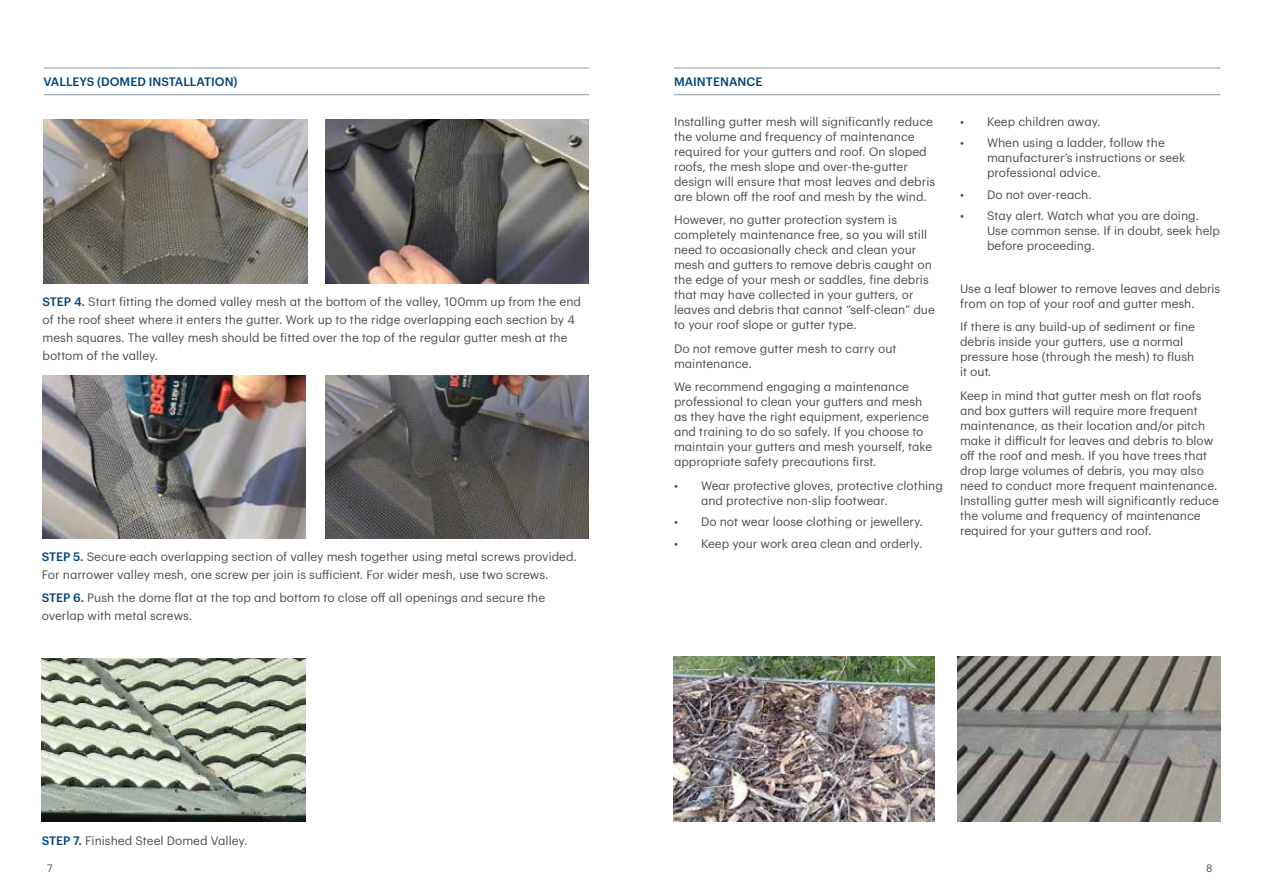
<style>
.page{position:relative;width:1263px;height:893px;background:#fff}
.page>*{position:absolute;margin:0;border:0;box-sizing:border-box;transform-origin:0 0}
.t1{font:12px/15px "Graphik";color:#4d4d4f}
.t2{font:500 12px "Graphik";color:#00437b}
.t3{font:10.5px "Graphik";color:#4d4d4f}
.s1{font-weight:500;color:#00437b}
</style>
<div class="page">
<hr style="left:44px;top:67px;width:545px;height:2px;background:#9aa5ae">
<hr style="left:44px;top:94px;width:545px;height:1px;background:#9aa5ae">
<img style="left:42px;top:375px;width:263px;height:164px">
<img style="left:42px;top:658px;width:263px;height:164px">
<img style="left:325px;top:375px;width:264px;height:164px">
<img style="left:43px;top:120px;width:264px;height:164px">
<img style="left:325px;top:120px;width:264px;height:164px">
<hr style="left:674px;top:67px;width:546px;height:2px;background:#9aa5ae">
<hr style="left:674px;top:94px;width:546px;height:1px;background:#9aa5ae">
<img style="left:674px;top:656px;width:260px;height:166px">
<img style="left:958px;top:656px;width:262px;height:166px">
<p class="t2" style="left:44px;top:73px;width:196px">VALLEYS (DOMED INSTALLATION)</p>
<p class="t1" style="left:43px;top:292px;width:540px;line-height:18px"><span class="s1">STEP 4.</span> Start fitting the domed valley mesh at the bottom of the valley, 100mm up from the end of the roof sheet where it enters the gutter. Work up to the ridge overlapping each section by 4 mesh squares. The valley mesh should be fitted over the top of the regular gutter mesh at the bottom of the valley.</p>
<p class="t1" style="left:42px;top:547px;width:537px;line-height:18px"><span class="s1">STEP 5.</span> Secure each overlapping section of valley mesh together using metal screws provided.<br>For narrower valley mesh, one screw per join is sufficient. For wider mesh, use two screws.</p>
<p class="t1" style="left:42px;top:587px;width:505px;line-height:18px"><span class="s1">STEP 6.</span> Push the dome flat at the top and bottom to close off all openings and secure the overlap with metal screws.</p>
<p class="t1" style="left:42px;top:832px;width:207px"><span class="s1">STEP 7.</span> Finished Steel Domed Valley.</p>
<p class="t2" style="left:674px;top:73px;width:90px">MAINTENANCE</p>
<p class="t1" style="left:674px;top:113px;width:263px">Installing gutter mesh will significantly reduce the volume and frequency of maintenance required for your gutters and roof. On sloped roofs, the mesh slope and over-the-gutter design will ensure that most leaves and debris are blown off the roof and mesh by the wind.</p>
<p class="t1" style="left:674px;top:211px;width:262px">However, no gutter protection system is completely maintenance free, so you will still need to occasionally check and clean your mesh and gutters to remove debris caught on the edge of your mesh or saddles, fine debris that may have collected in your gutters, or leaves and debris that cannot “self-clean” due to your roof slope or gutter type.</p>
<p class="t1" style="left:674px;top:340px;width:224px">Do not remove gutter mesh to carry out maintenance.</p>
<p class="t1" style="left:674px;top:378px;width:260px">We recommend engaging a maintenance professional to clean your gutters and mesh as they have the right equipment, experience and training to do so safely. If you choose to maintain your gutters and mesh yourself, take appropriate safety precautions first.</p>
<p class="t1" style="left:701px;top:477px;width:243px;text-indent:-27px">• Wear protective gloves, protective clothing and protective non-slip footwear.</p>
<p class="t1" style="left:674px;top:513px;width:250px">• Do not wear loose clothing or jewellery.</p>
<p class="t1" style="left:674px;top:535px;width:250px">• Keep your work area clean and orderly.</p>
<p class="t1" style="left:960px;top:113px;width:142px">• Keep children away.</p>
<p class="t1" style="left:987px;top:134px;width:200px;text-indent:-27px">• When using a ladder, follow the manufacturer’s instructions or seek professional advice.</p>
<p class="t1" style="left:960px;top:186px;width:133px">• Do not over-reach.</p>
<p class="t1" style="left:987px;top:207px;width:235px;text-indent:-27px">• Stay alert. Watch what you are doing.<br>Use common sense. If in doubt, seek help before proceeding.</p>
<p class="t1" style="left:960px;top:280px;width:262px">Use a leaf blower to remove leaves and debris from on top of your roof and gutter mesh.</p>
<p class="t1" style="left:960px;top:318px;width:237px">If there is any build-up of sediment or fine debris inside your gutters, use a normal pressure hose (through the mesh) to flush it out.</p>
<p class="t1" style="left:960px;top:387px;width:260px">Keep in mind that gutter mesh on flat roofs and box gutters will require more frequent maintenance, as their location and/or pitch make it difficult for leaves and debris to blow off the roof and mesh. If you have trees that drop large volumes of debris, you may also need to conduct more frequent maintenance.<br>Installing gutter mesh will significantly reduce the volume and frequency of maintenance required for your gutters and roof.</p>
<p class="t3" style="left:47px;top:860px;width:7px">7</p>
<p class="t3" style="left:1206px;top:860px;width:8px">8</p>
</div>
